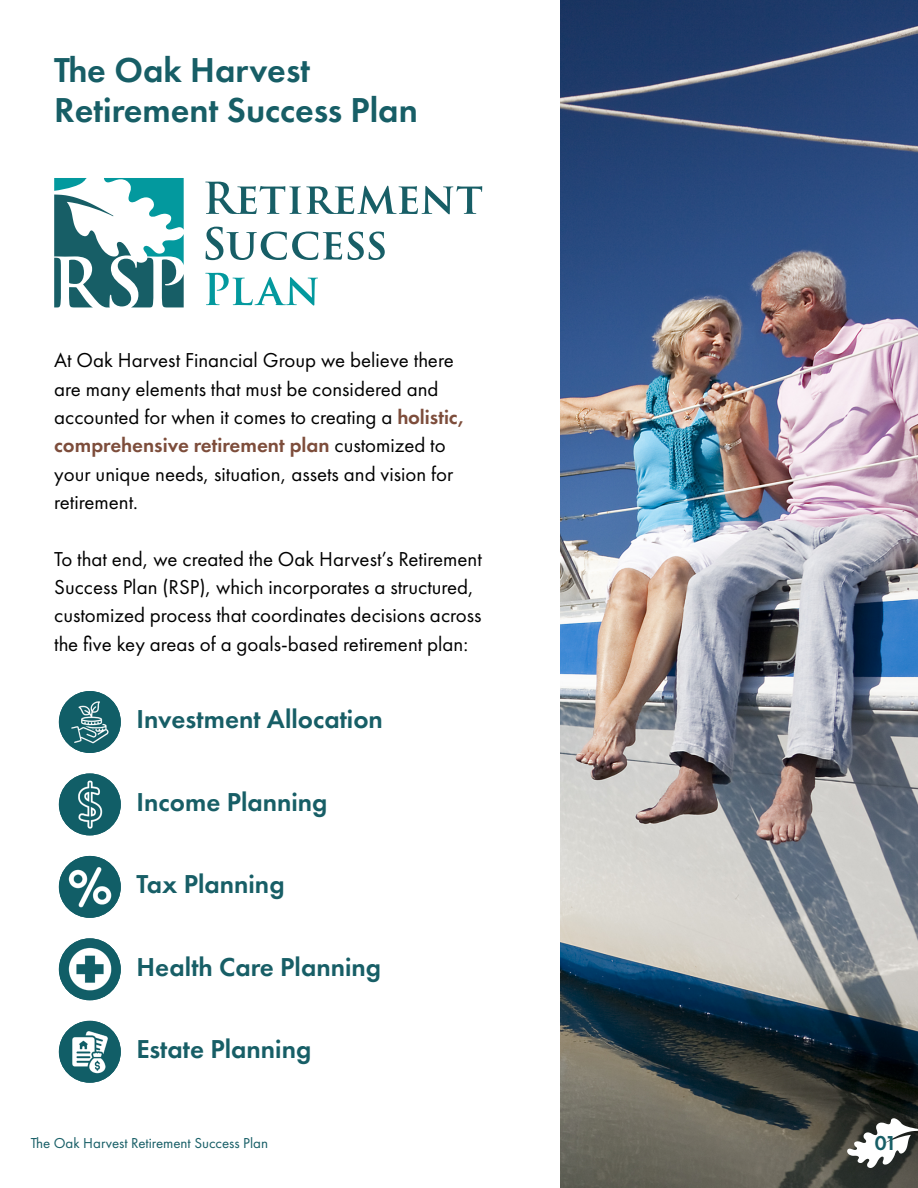
<style>
.page{position:relative;width:918px;height:1188px;background:#fff}
.page>*{position:absolute;margin:0;border:0;box-sizing:border-box;transform-origin:0 0}
.t1{font:600 35.85px/40.3px "Futura PT";color:#175e66}
.t2{font:600 26.85px "Futura PT";color:#175e66}
.t3{font:20.85px/28.3px "Futura PT";color:#000}
.t4{font:600 20.85px "Futura PT";color:#175e66}
.t5{font:15px "Futura PT";color:#175e66}
.s1{font-weight:600;color:#7d4d3b}
</style>
<div class="page">
<img style="left:561px;top:0;width:357px;height:1188px">
<img style="left:59px;top:691px;width:62px;height:62px;border-radius:31px">
<img style="left:59px;top:773px;width:62px;height:62px;border-radius:31px">
<img style="left:59px;top:856px;width:62px;height:62px;border-radius:31px">
<img style="left:59px;top:938px;width:62px;height:62px;border-radius:31px">
<img style="left:59px;top:1021px;width:62px;height:62px;border-radius:31px">
<svg style="left:847px;top:1118px;width:71px;height:50px"></svg>
<svg style="left:205px;top:182px;width:277px;height:32px"></svg>
<svg style="left:206px;top:227px;width:136px;height:33px"></svg>
<svg style="left:348px;top:232px;width:37px;height:28px"></svg>
<svg style="left:205px;top:273px;width:113px;height:33px"></svg>
<svg style="left:54px;top:178px;width:130px;height:129px"></svg>
<h1 class="t1" style="left:54px;top:49px;width:365px">The Oak Harvest<br>Retirement Success Plan</h1>
<p class="t3" style="left:54px;top:346px;width:412px">At Oak Harvest Financial Group we believe there are many elements that must be considered and accounted for when it comes to creating a <span class="s1">holistic, comprehensive retirement plan</span> customized to your unique needs, situation, assets and vision for retirement.</p>
<p class="t3" style="left:54px;top:544px;width:429px">To that end, we created the Oak Harvest’s Retirement Success Plan (RSP), which incorporates a structured, customized process that coordinates decisions across the five key areas of a goals-based retirement plan:</p>
<p class="t2" style="left:137px;top:703px;width:248px">Investment Allocation</p>
<p class="t2" style="left:137px;top:785px;width:192px">Income Planning</p>
<p class="t2" style="left:137px;top:868px;width:149px">Tax Planning</p>
<p class="t2" style="left:137px;top:950px;width:246px">Health Care Planning</p>
<p class="t2" style="left:137px;top:1032px;width:176px">Estate Planning</p>
<p class="t5" style="left:31px;top:1134px;width:239px">The Oak Harvest Retirement Success Plan</p>
<p class="t4" style="left:875px;top:1130px;width:24px">01</p>
</div>
